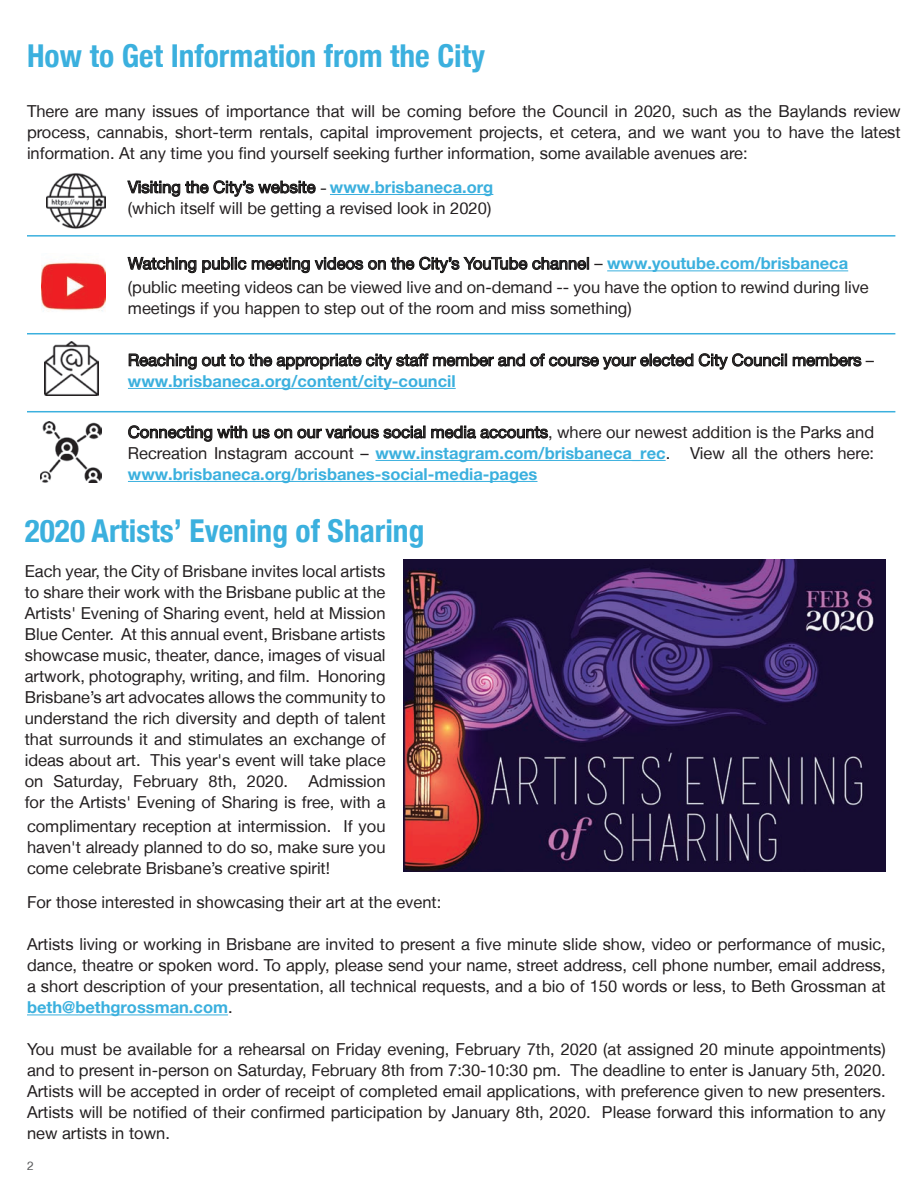
<style>
.page{position:relative;width:918px;height:1188px;background:#fff}
.page>*{position:absolute;margin:0;border:0;box-sizing:border-box;transform-origin:0 0}
.t1{font:700 31.5px "Helvetica Neue";color:#3bb0de}
.t2{font:16.5px/21px "Helvetica Neue LT";color:#231f20;text-align:justify}
.t3{font:700 16.5px "Helvetica Neue LT Pro";color:#3bb0de}
.t4{font:12px "Helvetica Neue LT";color:#57585a}
.s1{font-family:"Cabin";font-size:13.5px}
.s2{font-family:"Helvetica Neue LT Pro";font-weight:700;color:#3bb0de}
.s3{font-family:"Helvetica Neue LT";font-weight:400;color:#231f20}
</style>
<div class="page">
<hr style="left:330px;top:194px;width:163px;height:1px;background:#3bb0de">
<svg style="left:127px;top:180px;width:189px;height:17px"></svg>
<hr style="left:607px;top:270px;width:241px;height:1px;background:#3bb0de">
<svg style="left:127px;top:256px;width:462px;height:18px"></svg>
<hr style="left:128px;top:388px;width:328px;height:1px;background:#3bb0de">
<svg style="left:128px;top:353px;width:734px;height:17px"></svg>
<hr style="left:375px;top:460px;width:291px;height:1px;background:#3bb0de">
<hr style="left:128px;top:481px;width:410px;height:1px;background:#3bb0de">
<svg style="left:128px;top:425px;width:297px;height:17px"></svg>
<svg style="left:431px;top:425px;width:118px;height:14px"></svg>
<img style="left:44px;top:341px;width:55px;height:55px">
<img style="left:40px;top:422px;width:61px;height:61px">
<img style="left:47px;top:173px;width:59px;height:56px">
<img style="left:41px;top:262px;width:65px;height:50px">
<hr style="left:27px;top:235px;width:868px;height:2px;background:#3bb0de">
<hr style="left:27px;top:333px;width:868px;height:1px;background:#3bb0de">
<hr style="left:27px;top:411px;width:868px;height:1px;background:#3bb0de">
<img style="left:403px;top:559px;width:483px;height:313px">
<hr style="left:27px;top:1015px;width:201px;height:1px;background:#3bb0de">
<h1 class="t1" style="left:27px;top:30px;width:460px">How to Get Information from the City</h1>
<p class="t2" style="left:27px;top:100px;width:875px">There are many issues of importance that will be coming before the Council in 2020, such as the Baylands review process, cannabis, short-term rentals, capital improvement projects, et cetera, and we want you to have the latest information. At any time you find yourself seeking further information, some available avenues are:</p>
<p class="t2" style="left:128px;top:176px;width:367px">Visiting the City’s website <span class="s1">–</span> <span class="s2">www.brisbaneca.org </span>(which itself will be getting a revised look in 2020)</p>
<p class="t2" style="left:128px;top:251px;width:742px;line-height:24px">Watching public meeting videos on the City’s YouTube channel – <span class="s2">www.youtube.com/brisbaneca </span>(public meeting videos can be viewed live and on-demand -- you have the option to rewind during live</p>
<p class="t2" style="left:128px;top:298px;width:505px">meetings if you happen to step out of the room and miss something)</p>
<p class="t2" style="left:128px;top:349px;width:748px">Reaching out to the appropriate city staff member and of course your elected City Council members –</p>
<p class="t3" style="left:128px;top:371px;width:329px">www.brisbaneca.org/content/city-council</p>
<p class="t2" style="left:128px;top:421px;width:748px">Connecting with us on our various social media accounts, where our newest addition is the Parks and<br>Recreation Instagram account – <span class="s2">www.instagram.com/brisbaneca_rec</span>. View all the others here:</p>
<p class="t3" style="left:128px;top:464px;width:411px">www.brisbaneca.org/brisbanes-social-media-pages</p>
<h1 class="t1" style="left:25px;top:505px;width:401px">2020 Artists’ Evening of Sharing</h1>
<p class="t2" style="left:25px;top:561px;width:362px">Each year, the City of Brisbane invites local artists to share their work with the Brisbane public at the Artists' Evening of Sharing event, held at Mission Blue Center. At this annual event, Brisbane artists showcase music, theater, dance, images of visual artwork, photography, writing, and film. Honoring Brisbane’s art advocates allows the community to understand the rich diversity and depth of talent that surrounds it and stimulates an exchange of ideas about art. This year's event will take place on Saturday, February 8th, 2020. Admission for the Artists' Evening of Sharing is free, with a</p>
<p class="t2" style="left:27px;top:816px;width:360px">complimentary reception at intermission. If you haven't already planned to do so, make sure you come celebrate Brisbane’s creative spirit!</p>
<p class="t2" style="left:27px;top:892px;width:416px">For those interested in showcasing their art at the event:</p>
<p class="t2" style="left:27px;top:934px;width:860px">Artists living or working in Brisbane are invited to present a five minute slide show, video or performance of music, dance, theatre or spoken word. To apply, please send your name, street address, cell phone number, email address, a short description of your presentation, all technical requests, and a bio of 150 words or less, to Beth Grossman at</p>
<p class="t3" style="left:27px;top:997px;width:207px">beth@bethgrossman.com<span class="s3">.</span></p>
<p class="t2" style="left:27px;top:1039px;width:860px">You must be available for a rehearsal on Friday evening, February 7th, 2020 (at assigned 20 minute appointments) and to present in-person on Saturday, February 8th from 7:30-10:30 pm. The deadline to enter is January 5th, 2020.<br>Artists will be accepted in order of receipt of completed email applications, with preference given to new presenters.<br>Artists will be notified of their confirmed participation by January 8th, 2020. Please forward this information to any new artists in town.</p>
<p class="t4" style="left:27px;top:1158px;width:8px">2</p>
</div>
